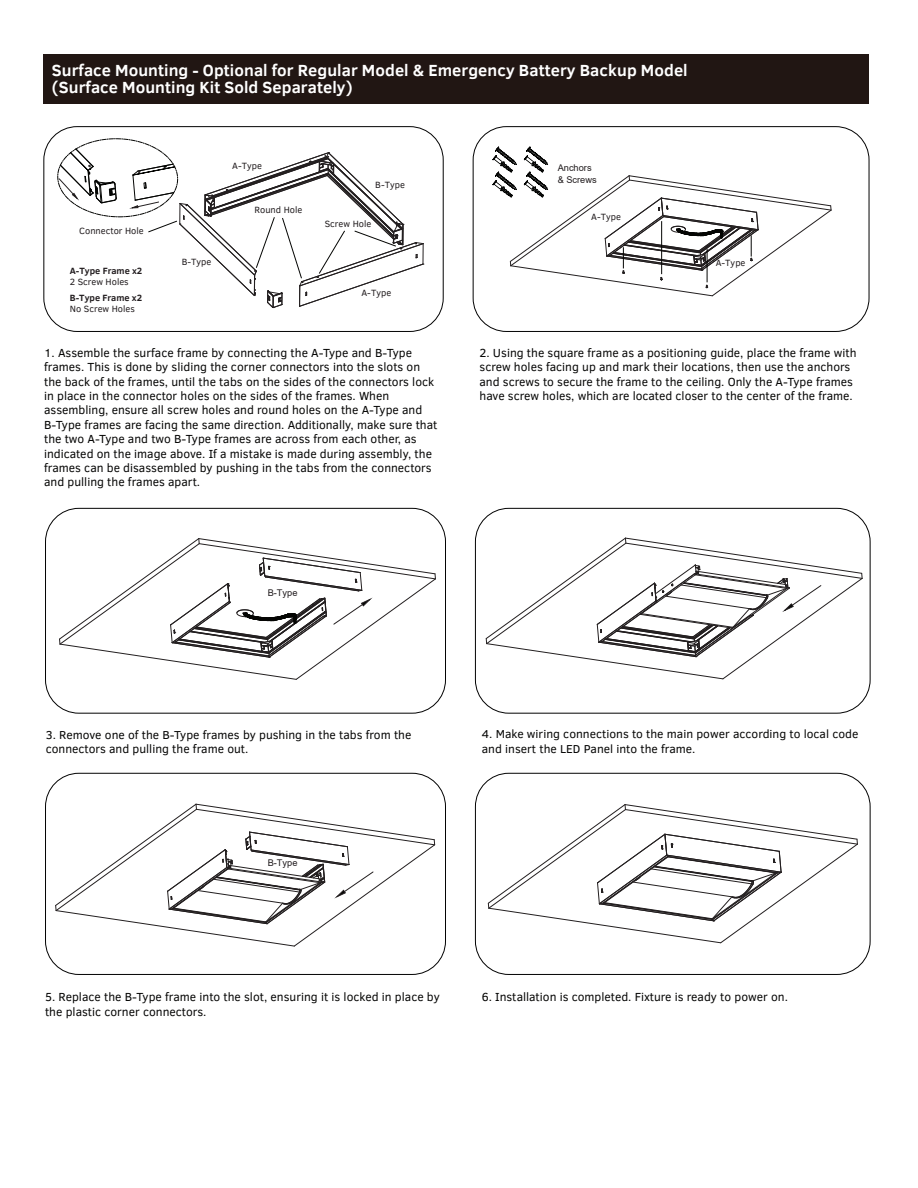
<style>
.page{position:relative;width:918px;height:1188px;background:#fff}
.page>*{position:absolute;margin:0;border:0;box-sizing:border-box;transform-origin:0 0}
.t1{font:700 16.5px/16.5px "Clear Sans";letter-spacing:.005em;color:#fff}
.t2{font:12px/14.4px "Clear Sans";color:#050504}
.t3{font:11.85px/14.1px "Clear Sans";color:#050504}
.t4{font:9.3px "Clear Sans";color:#221d1f}
.t5{font:700 9.3px "Clear Sans";color:#221d1f}
.t6{font:9.3px/11.1px "Arial";color:#221d1f}
.s1{font-size:12px}
</style>
<div class="page">
<div style="left:43px;top:126px;width:401px;height:206px;border:1px solid #030303;border-radius:33px"></div>
<div style="left:473px;top:126px;width:396px;height:206px;border:1px solid #030303;border-radius:33px"></div>
<div style="left:44px;top:55px;width:825px;height:49px;background:#211613"></div>
<div style="left:45px;top:508px;width:401px;height:206px;border:1px solid #030303;border-radius:33px"></div>
<div style="left:475px;top:508px;width:396px;height:206px;border:1px solid #030303;border-radius:33px"></div>
<div style="left:45px;top:773px;width:401px;height:202px;border:1px solid #030303;border-radius:33px"></div>
<div style="left:475px;top:773px;width:396px;height:202px;border:1px solid #030303;border-radius:33px"></div>
<svg style="left:57px;top:138px;width:367px;height:170px"></svg>
<svg style="left:493px;top:147px;width:339px;height:150px"></svg>
<svg style="left:59px;top:538px;width:377px;height:142px"></svg>
<svg style="left:485px;top:537px;width:378px;height:143px"></svg>
<svg style="left:55px;top:803px;width:380px;height:144px"></svg>
<svg style="left:488px;top:804px;width:370px;height:140px"></svg>
<h1 class="t1" style="left:52px;top:62px;width:637px">Surface Mounting - Optional for Regular Model &amp; Emergency Battery Backup Model (Surface Mounting Kit Sold Separately)</h1>
<p class="t4" style="left:79px;top:225px;width:66px">Connector Hole</p>
<p class="t5" style="left:70px;top:264px;width:74px">A-Type Frame x2</p>
<p class="t4" style="left:70px;top:276px;width:60px">2 Screw Holes</p>
<p class="t5" style="left:70px;top:291px;width:74px">B-Type Frame x2</p>
<p class="t4" style="left:70px;top:303px;width:67px">No Screw Holes</p>
<p class="t4" style="left:182px;top:255px;width:31px">B-Type</p>
<p class="t4" style="left:232px;top:159px;width:31px">A-Type</p>
<p class="t4" style="left:255px;top:204px;width:49px">Round Hole</p>
<p class="t4" style="left:375px;top:179px;width:31px">B-Type</p>
<p class="t4" style="left:325px;top:217px;width:48px">Screw Hole</p>
<p class="t4" style="left:361px;top:287px;width:31px">A-Type</p>
<p class="t2" style="left:44px;top:345px;width:395px">1. Assemble the surface frame by connecting the A-Type and B-Type frames. This is done by sliding the corner connectors into the slots on the back of the frames, until the tabs on the sides of the connectors lock in place in the connector holes on the sides of the frames. When assembling, ensure all screw holes and round holes on the A-Type and B-Type frames are facing the same direction. Additionally, make sure that the two A-Type and two B-Type frames are across from each other, as indicated on the image above. If a mistake is made during assembly, the frames can be disassembled by pushing in the tabs from the connectors and pulling the frames apart.</p>
<p class="t6" style="left:268px;top:587px;width:31px">B-Type</p>
<p class="t6" style="left:558px;top:163px;width:41px">Anchors &amp; Screws</p>
<p class="t4" style="left:591px;top:211px;width:31px">A-Type</p>
<p class="t4" style="left:716px;top:257px;width:31px">A-Type</p>
<p class="t2" style="left:480px;top:345px;width:379px">2. Using the square frame as a positioning guide, place the frame with screw holes facing up and mark their locations, then use the anchors and screws to secure the frame to the ceiling. Only the A-Type frames have screw holes, which are located closer to the center of the frame.</p>
<p class="t3" style="left:46px;top:727px;width:367px">3. Remove one of the B-Type frames <span class="s1">by pushing in the tabs from the</span></p>
<p class="t2" style="left:46px;top:742px;width:204px">connectors and pulling the frame out.</p>
<p class="t6" style="left:268px;top:858px;width:31px">B-Type</p>
<p class="t3" style="left:482px;top:727px;width:378px">4. Make wiring connections to the main power according to local code and insert the LED Panel into the frame.</p>
<p class="t2" style="left:45px;top:990px;width:396px">5. Replace the B-Type frame into the slot, ensuring it is locked in place by the plastic corner connectors.</p>
<p class="t2" style="left:482px;top:990px;width:308px">6. Installation is completed. Fixture is ready to power on.</p>
</div>
